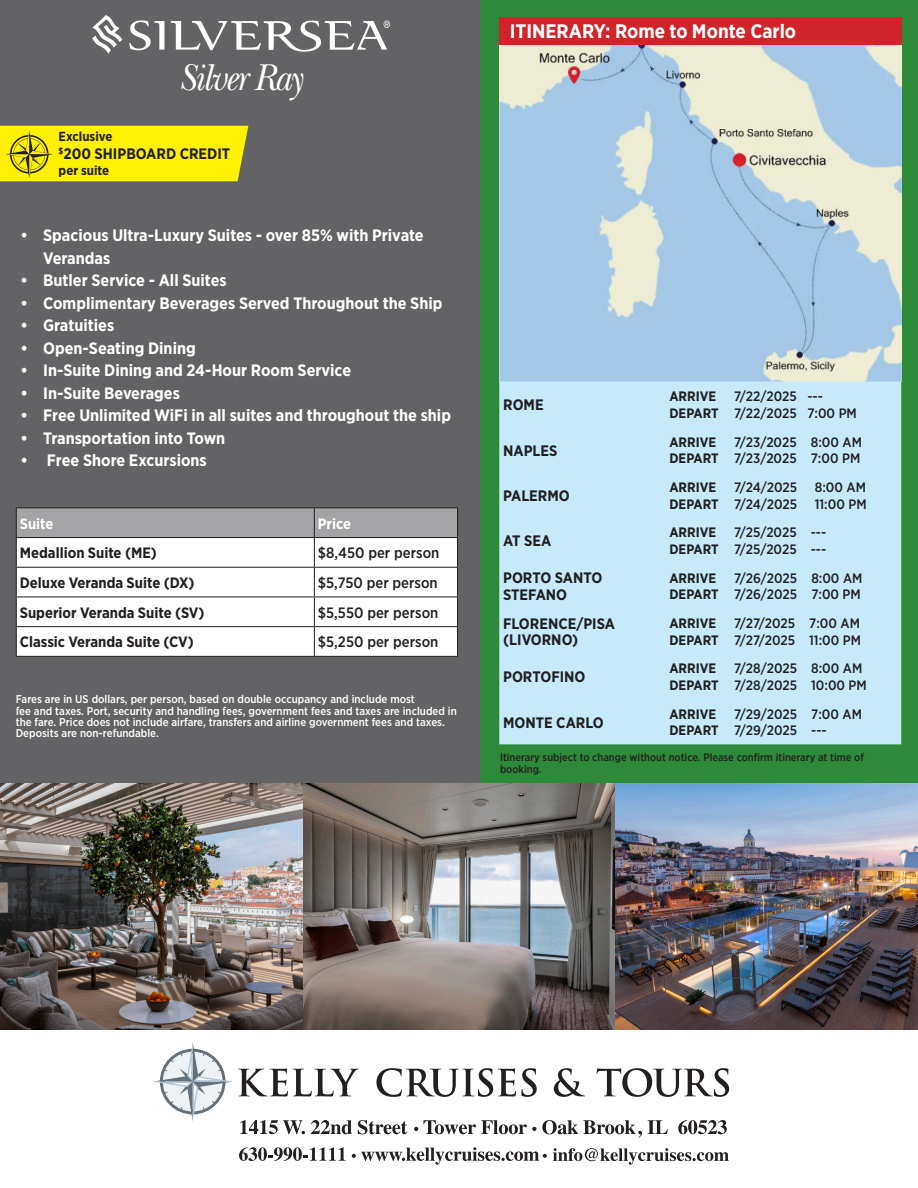
<style>
.page{position:relative;width:918px;height:1188px;background:#fff}
.page>*{position:absolute;margin:0;border:0;box-sizing:border-box;transform-origin:0 0}
.t1{font:italic 39px "New Baskerville";letter-spacing:-.04em;color:#fff;scale:.88 1}
.t2{font:700 19.5px "Gotham Narrow";color:#fff}
.t3{font:700 16.5px/22.5px "Gotham Narrow";color:#fff}
.t4{font:700 15.15px/16.6px "Gotham Narrow";color:#231f20}
.t5{font:700 15px "Gotham Narrow";color:#231f20}
.t6{font:500 15px "Gotham Narrow";color:#231f20}
.t7{font:700 15px "Gotham Narrow";color:#fff}
.t8{font:500 13.65px/16.6px "Gotham Narrow";color:#231f20}
.t9{font:700 13.65px/16.6px "Gotham Narrow";color:#231f20}
.t10{font:700 13.2px "Gotham Narrow";color:#231f20}
.t11{font:500 11.25px/11.2px "Gotham Narrow";color:#fff}
.t12{font:500 10.8px/11.2px "Gotham Narrow";color:#231f20}
</style>
<div class="page">
<div style="left:479px;top:0;width:439px;height:1029px;background:#2c8a38"></div>
<img style="left:500px;top:45px;width:401px;height:336px">
<div style="left:499px;top:18px;width:402px;height:27px;background:#d1232a"></div>
<div style="left:0;top:0;width:480px;height:1029px;background:#636366"></div>
<hr style="left:16px;top:507px;width:298px;height:1px;background:#231f20">
<hr style="left:314px;top:507px;width:144px;height:1px;background:#231f20">
<svg style="left:16px;top:508px;width:442px;height:148px;background:#e5e4e5"></svg>
<hr style="left:16px;top:656px;width:298px;height:1px;background:#231f20">
<hr style="left:314px;top:656px;width:144px;height:1px;background:#231f20">
<img style="left:0;top:783px;width:918px;height:246px">
<div style="left:499px;top:381px;width:402px;height:363px;background:#c6eafa"></div>
<svg style="left:153px;top:1042px;width:576px;height:96px"></svg>
<svg style="left:239px;top:1147px;width:107px;height:14px"></svg>
<svg style="left:352px;top:1147px;width:195px;height:18px"></svg>
<svg style="left:553px;top:1148px;width:176px;height:17px"></svg>
<svg style="left:0;top:126px;width:248px;height:55px;background:#f4e704"></svg>
<img style="left:92px;top:15px;width:298px;height:39px">
<p class="t1" style="left:179px;top:55px;width:142px">Silver Ray</p>
<p class="t10" style="left:59px;top:129px;width:55px">Exclusive</p>
<p class="t4" style="left:59px;top:146px;width:173px"><sup>$</sup>200 SHIPBOARD CREDIT</p>
<p class="t10" style="left:59px;top:163px;width:52px">per suite</p>
<p class="t3" style="left:43px;top:224px;width:382px;text-indent:-23px">• Spacious Ultra-Luxury Suites - over 85% with Private<br>Verandas</p>
<p class="t3" style="left:21px;top:269px;width:208px">• Butler Service - All Suites</p>
<p class="t3" style="left:21px;top:291px;width:423px">• Complimentary Beverages Served Throughout the Ship</p>
<p class="t3" style="left:21px;top:314px;width:95px">• Gratuities</p>
<p class="t3" style="left:21px;top:336px;width:177px">• Open-Seating Dining</p>
<p class="t3" style="left:21px;top:359px;width:332px">• In-Suite Dining and 24-Hour Room Service</p>
<p class="t3" style="left:21px;top:381px;width:161px">• In-Suite Beverages</p>
<p class="t3" style="left:21px;top:404px;width:432px">• Free Unlimited WiFi in all suites and throughout the ship</p>
<p class="t3" style="left:21px;top:426px;width:206px">• Transportation into Town</p>
<p class="t3" style="left:21px;top:449px;width:188px">• Free Shore Excursions</p>
<p class="t7" style="left:20px;top:515px;width:35px">Suite</p>
<p class="t7" style="left:318px;top:515px;width:35px">Price</p>
<p class="t5" style="left:20px;top:545px;width:139px">Medallion Suite (ME)</p>
<p class="t6" style="left:318px;top:545px;width:123px">$8,450 per person</p>
<p class="t5" style="left:20px;top:574px;width:176px">Deluxe Veranda Suite (DX)</p>
<p class="t6" style="left:318px;top:575px;width:121px">$5,750 per person</p>
<p class="t5" style="left:20px;top:604px;width:186px">Superior Veranda Suite (SV)</p>
<p class="t6" style="left:318px;top:604px;width:122px">$5,550 per person</p>
<p class="t5" style="left:20px;top:634px;width:176px">Classic Veranda Suite (CV)</p>
<p class="t6" style="left:318px;top:634px;width:122px">$5,250 per person</p>
<p class="t11" style="left:16px;top:694px;width:443px">Fares are in US dollars, per person, based on double occupancy and include most<br>fee and taxes. Port, security and handling fees, government fees and taxes are included in the fare. Price does not include airfare, transfers and airline government fees and taxes.<br>Deposits are non-refundable.</p>
<p class="t2" style="left:510px;top:21px;width:288px">ITINERARY: Rome to Monte Carlo</p>
<p class="t4" style="left:503px;top:397px;width:42px">ROME</p>
<p class="t9" style="left:669px;top:388px;width:51px">ARRIVE<br>DEPART</p>
<p class="t8" style="left:734px;top:388px;width:90px">7/22/2025 ---</p>
<p class="t8" style="left:734px;top:405px;width:124px">7/22/2025 7:00 PM</p>
<p class="t4" style="left:503px;top:442px;width:56px">NAPLES</p>
<p class="t9" style="left:669px;top:433px;width:51px">ARRIVE<br>DEPART</p>
<p class="t8" style="left:734px;top:434px;width:129px">7/23/2025 8:00 AM<br>7/23/2025 7:00 PM</p>
<p class="t4" style="left:503px;top:487px;width:68px">PALERMO</p>
<p class="t9" style="left:669px;top:479px;width:51px">ARRIVE<br>DEPART</p>
<p class="t8" style="left:734px;top:479px;width:64px">7/24/2025</p>
<p class="t8" style="left:815px;top:479px;width:53px">8:00 AM</p>
<p class="t8" style="left:734px;top:496px;width:64px">7/24/2025</p>
<p class="t8" style="left:815px;top:496px;width:53px">11:00 PM</p>
<p class="t4" style="left:503px;top:533px;width:50px">AT SEA</p>
<p class="t9" style="left:669px;top:524px;width:51px">ARRIVE<br>DEPART</p>
<p class="t8" style="left:734px;top:524px;width:94px">7/25/2025 ---<br>7/25/2025 ---</p>
<p class="t4" style="left:503px;top:570px;width:101px">PORTO SANTO<br>STEFANO</p>
<p class="t9" style="left:669px;top:570px;width:51px">ARRIVE<br>DEPART</p>
<p class="t8" style="left:734px;top:570px;width:130px">7/26/2025 8:00 AM<br>7/26/2025 7:00 PM</p>
<p class="t4" style="left:503px;top:615px;width:113px">FLORENCE/PISA</p>
<p class="t4" style="left:503px;top:632px;width:77px">(LIVORNO)</p>
<p class="t9" style="left:669px;top:615px;width:51px">ARRIVE<br>DEPART</p>
<p class="t8" style="left:734px;top:615px;width:128px">7/27/2025 7:00 AM<br>7/27/2025 11:00 PM</p>
<p class="t4" style="left:503px;top:669px;width:84px">PORTOFINO</p>
<p class="t9" style="left:669px;top:660px;width:51px">ARRIVE<br>DEPART</p>
<p class="t8" style="left:734px;top:660px;width:134px">7/28/2025 8:00 AM<br>7/28/2025 10:00 PM</p>
<p class="t4" style="left:503px;top:714px;width:102px">MONTE CARLO</p>
<p class="t9" style="left:669px;top:706px;width:51px">ARRIVE<br>DEPART</p>
<p class="t8" style="left:734px;top:706px;width:129px">7/29/2025 7:00 AM<br>7/29/2025 ---</p>
<p class="t12" style="left:500px;top:752px;width:365px">Itinerary subject to change without notice. Please confirm itinerary at time of booking.</p>
</div>
